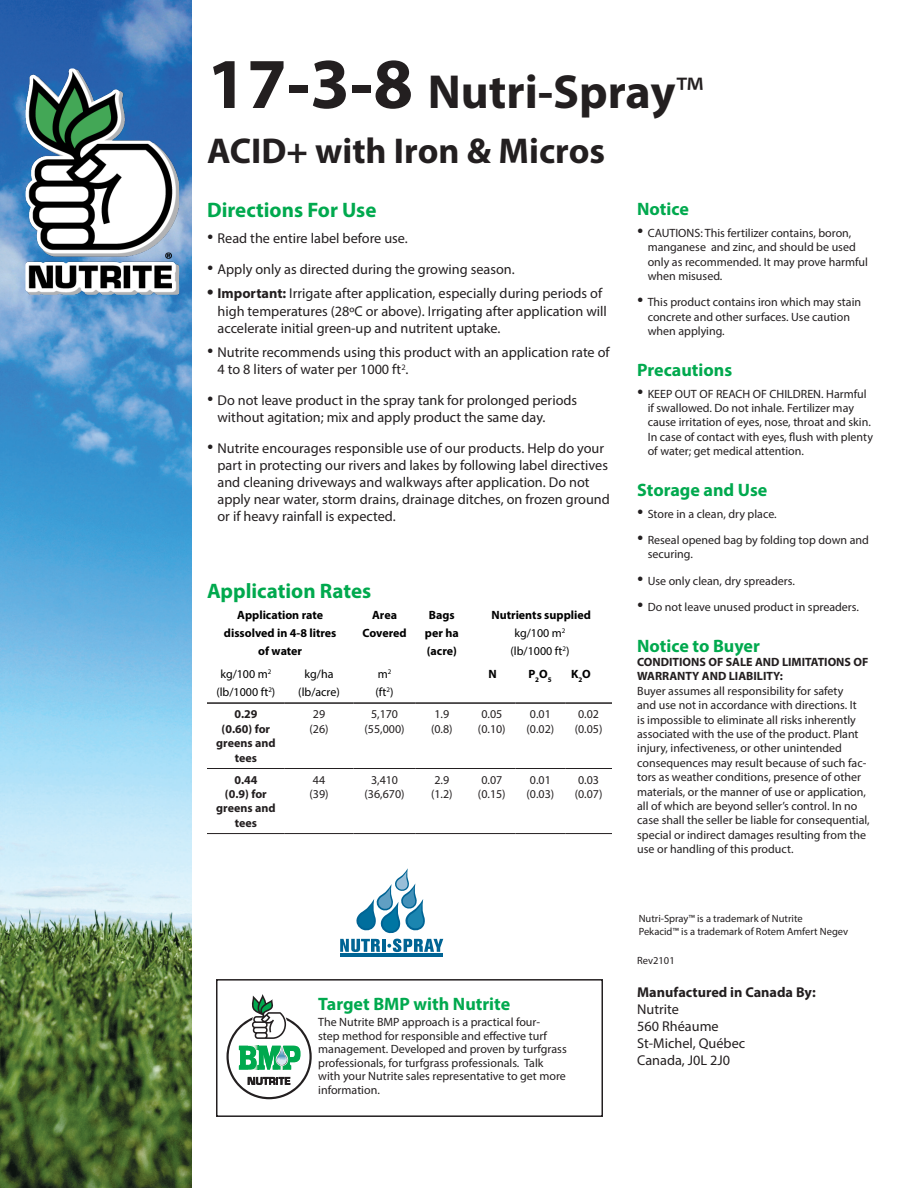
<style>
.page{position:relative;width:918px;height:1188px;background:#fff}
.page>*{position:absolute;margin:0;border:0;box-sizing:border-box;transform-origin:0 0}
.t1{font:700 48px "Myriad Pro";color:#231f20}
.t2{font:700 36px "Myriad Pro";color:#231f20}
.t3{font:700 21px "Myriad Pro";color:#00a94e}
.t4{font:700 18px "Myriad Pro";color:#00a94e}
.t5{font:14.25px/17.1px "Myriad Pro";color:#231f20}
.t6{font:700 14.25px "Myriad Pro";color:#231f20}
.t7{font:12px/14.4px "Myriad Pro";color:#231f20}
.t8{font:700 12px/14.4px "Myriad Pro";color:#231f20;text-align:center}
.t9{font:700 12px/18px "Myriad Pro";color:#000;text-align:center}
.t10{font:12px "Myriad Pro";color:#000}
.t11{font:10.5px "Myriad Pro";color:#231f20}
.s1{font-size:72px}
.s2{font-weight:400;font-size:45px}
.s3{font-family:"Calisto";font-size:18px}
.s4{font-family:"Calis MT Bol";font-size:18px}
.s5{font-weight:700}
</style>
<div class="page">
<img style="left:0;top:0;width:191px;height:1188px">
<img style="left:25px;top:68px;width:154px;height:227px">
<hr style="left:207px;top:702px;width:78px;height:2px;background:#231f20">
<hr style="left:285px;top:702px;width:68px;height:2px;background:#231f20">
<hr style="left:353px;top:702px;width:63px;height:2px;background:#231f20">
<hr style="left:416px;top:702px;width:52px;height:2px;background:#231f20">
<hr style="left:468px;top:702px;width:48px;height:2px;background:#231f20">
<hr style="left:516px;top:702px;width:49px;height:2px;background:#231f20">
<hr style="left:565px;top:702px;width:47px;height:2px;background:#231f20">
<hr style="left:207px;top:768px;width:78px;height:1px;background:#231f20">
<hr style="left:285px;top:768px;width:68px;height:1px;background:#231f20">
<hr style="left:353px;top:768px;width:63px;height:1px;background:#231f20">
<hr style="left:416px;top:768px;width:52px;height:1px;background:#231f20">
<hr style="left:468px;top:768px;width:48px;height:1px;background:#231f20">
<hr style="left:516px;top:768px;width:49px;height:1px;background:#231f20">
<hr style="left:565px;top:768px;width:47px;height:1px;background:#231f20">
<hr style="left:207px;top:833px;width:78px;height:1px;background:#231f20">
<hr style="left:285px;top:833px;width:68px;height:1px;background:#231f20">
<hr style="left:353px;top:833px;width:63px;height:1px;background:#231f20">
<hr style="left:416px;top:833px;width:52px;height:1px;background:#231f20">
<hr style="left:468px;top:833px;width:48px;height:1px;background:#231f20">
<hr style="left:516px;top:833px;width:49px;height:1px;background:#231f20">
<hr style="left:565px;top:833px;width:47px;height:1px;background:#231f20">
<svg style="left:227px;top:994px;width:85px;height:105px"></svg>
<div style="left:216px;top:979px;width:387px;height:138px;border:2px solid #231f20"></div>
<svg style="left:340px;top:868px;width:103px;height:84px"></svg>
<hr style="left:340px;top:953px;width:103px;height:4px;background:#006494">
<p class="t1" style="left:207px;top:61px;width:498px"><span class="s1">17-3-8</span> Nutri-Spray<span class="s2">™</span></p>
<p class="t2" style="left:207px;top:128px;width:400px">ACID+ with Iron &amp; Micros</p>
<p class="t3" style="left:207px;top:196px;width:171px">Directions For Use</p>
<p class="t5" style="left:207px;top:230px;width:202px"><span class="s3">•</span> Read the entire label before use.</p>
<p class="t5" style="left:207px;top:260px;width:309px"><span class="s3">•</span> Apply only as directed during the growing season.</p>
<p class="t5" style="left:218px;top:285px;width:391px;text-indent:-10px"><span class="s4">•</span> <span class="s5">Important:</span> Irrigate after application, especially during periods of high temperatures (28ºC or above). Irrigating after application will accelerate initial green-up and nutritent uptake.</p>
<p class="t5" style="left:218px;top:344px;width:394px;text-indent:-10px"><span class="s3">•</span> Nutrite recommends using this product with an application rate of<br>4 to 8 liters of water per 1000 ft<sup>2</sup>.</p>
<p class="t5" style="left:218px;top:391px;width:361px;text-indent:-10px"><span class="s3">•</span> Do not leave product in the spray tank for prolonged periods without agitation; mix and apply product the same day.</p>
<p class="t5" style="left:218px;top:439px;width:394px;text-indent:-10px"><span class="s3">•</span> Nutrite encourages responsible use of our products. Help do your part in protecting our rivers and lakes by following label directives and cleaning driveways and walkways after application. Do not apply near water, storm drains, drainage ditches, on frozen ground or if heavy rainfall is expected.</p>
<p class="t3" style="left:207px;top:577px;width:166px">Application Rates</p>
<p class="t9" style="left:237px;top:605px;width:87px">Application rate</p>
<p class="t9" style="left:224px;top:623px;width:114px">dissolved in 4-8 litres</p>
<p class="t9" style="left:258px;top:641px;width:45px">of water</p>
<p class="t9" style="left:372px;top:605px;width:26px">Area</p>
<p class="t9" style="left:362px;top:623px;width:46px">Covered</p>
<p class="t9" style="left:425px;top:605px;width:35px">Bags per ha (acre)</p>
<p class="t9" style="left:491px;top:605px;width:101px">Nutrients supplied</p>
<p class="t10" style="left:514px;top:625px;width:53px">kg/100 m<sup>2</sup></p>
<p class="t10" style="left:511px;top:643px;width:60px">(lb/1000 ft<sup>2</sup>)</p>
<p class="t10" style="left:220px;top:666px;width:53px">kg/100 m<sup>2</sup></p>
<p class="t10" style="left:216px;top:684px;width:60px">(lb/1000 ft<sup>2</sup>)</p>
<p class="t10" style="left:305px;top:666px;width:30px">kg/ha</p>
<p class="t10" style="left:298px;top:684px;width:43px">(lb/acre)</p>
<p class="t10" style="left:378px;top:666px;width:15px">m<sup>2</sup></p>
<p class="t10" style="left:376px;top:684px;width:20px">(ft<sup>2</sup>)</p>
<p class="t9" style="left:489px;top:664px;width:10px">N</p>
<p class="t9" style="left:528px;top:664px;width:25px">P<sub>2</sub>O<sub>5</sub></p>
<p class="t9" style="left:571px;top:664px;width:21px">K<sub>2</sub>O</p>
<p class="t8" style="left:216px;top:707px;width:61px">0.29<br>(0.60) for greens and tees</p>
<p class="t7" style="left:313px;top:707px;width:14px">29</p>
<p class="t7" style="left:310px;top:721px;width:21px">(26)</p>
<p class="t7" style="left:371px;top:707px;width:29px">5,170</p>
<p class="t7" style="left:365px;top:721px;width:42px">(55,000)</p>
<p class="t7" style="left:435px;top:707px;width:16px">1.9</p>
<p class="t7" style="left:431px;top:721px;width:23px">(0.8)</p>
<p class="t7" style="left:481px;top:707px;width:22px">0.05</p>
<p class="t7" style="left:478px;top:721px;width:29px">(0.10)</p>
<p class="t7" style="left:530px;top:707px;width:22px">0.01</p>
<p class="t7" style="left:527px;top:721px;width:29px">(0.02)</p>
<p class="t7" style="left:578px;top:707px;width:22px">0.02</p>
<p class="t7" style="left:575px;top:721px;width:29px">(0.05)</p>
<p class="t8" style="left:234px;top:772px;width:25px">0.44</p>
<p class="t8" style="left:216px;top:786px;width:61px">(0.9) for greens and tees</p>
<p class="t7" style="left:313px;top:772px;width:14px">44</p>
<p class="t7" style="left:310px;top:786px;width:21px">(39)</p>
<p class="t7" style="left:371px;top:772px;width:29px">3,410</p>
<p class="t7" style="left:365px;top:786px;width:42px">(36,670)</p>
<p class="t7" style="left:435px;top:772px;width:16px">2.9</p>
<p class="t7" style="left:431px;top:786px;width:23px">(1.2)</p>
<p class="t7" style="left:481px;top:772px;width:22px">0.07</p>
<p class="t7" style="left:478px;top:786px;width:29px">(0.15)</p>
<p class="t7" style="left:530px;top:772px;width:22px">0.01</p>
<p class="t7" style="left:527px;top:786px;width:29px">(0.03)</p>
<p class="t7" style="left:578px;top:772px;width:22px">0.03</p>
<p class="t7" style="left:575px;top:786px;width:29px">(0.07)</p>
<p class="t4" style="left:318px;top:992px;width:194px">Target BMP with Nutrite</p>
<p class="t7" style="left:318px;top:1015px;width:250px;line-height:13.5px">The Nutrite BMP approach is a practical four-<br>step method for responsible and effective turf management. Developed and proven by turfgrass professionals, for turfgrass professionals. Talk with your Nutrite sales representative to get more information.</p>
<p class="t4" style="left:637px;top:197px;width:53px">Notice</p>
<p class="t7" style="left:648px;top:225px;width:222px;text-indent:-10px"><span class="s3">•</span> CAUTIONS: This fertilizer contains, boron, manganese and zinc, and should be used only as recommended. It may prove harmful when misused.</p>
<p class="t7" style="left:648px;top:295px;width:215px;text-indent:-10px"><span class="s3">•</span> This product contains iron which may stain concrete and other surfaces. Use caution when applying.</p>
<p class="t4" style="left:637px;top:358px;width:96px">Precautions</p>
<p class="t7" style="left:648px;top:386px;width:227px;text-indent:-10px"><span class="s3">•</span> KEEP OUT OF REACH OF CHILDREN. Harmful if swallowed. Do not inhale. Fertilizer may cause irritation of eyes, nose, throat and skin.<br>In case of contact with eyes, flush with plenty of water; get medical attention.</p>
<p class="t4" style="left:637px;top:478px;width:132px">Storage and Use</p>
<p class="t7" style="left:637px;top:506px;width:141px"><span class="s3">•</span> Store in a clean, dry place.</p>
<p class="t7" style="left:648px;top:533px;width:223px;text-indent:-10px"><span class="s3">•</span> Reseal opened bag by folding top down and securing.</p>
<p class="t7" style="left:637px;top:573px;width:159px"><span class="s3">•</span> Use only clean, dry spreaders.</p>
<p class="t7" style="left:637px;top:600px;width:223px"><span class="s3">•</span> Do not leave unused product in spreaders.</p>
<p class="t4" style="left:637px;top:634px;width:124px">Notice to Buyer</p>
<p class="t8" style="left:637px;top:654px;width:233px;text-align:left">CONDITIONS OF SALE AND LIMITATIONS OF<br>WARRANTY AND LIABILITY:</p>
<p class="t7" style="left:637px;top:683px;width:234px">Buyer assumes all responsibility for safety<br>and use not in accordance with directions. It<br>is impossible to eliminate all risks inherently associated with the use of the product. Plant injury, infectiveness, or other unintended consequences may result because of such fac&shy;tors as weather conditions, presence of other materials, or the manner of use or application, all of which are beyond seller’s control. In no case shall the seller be liable for consequential, special or indirect damages resulting from the use or handling of this product.</p>
<p class="t11" style="left:639px;top:912px;width:166px">Nutri-Spray™ is a trademark of Nutrite</p>
<p class="t11" style="left:639px;top:925px;width:211px">Pekacid™ is a trademark of Rotem Amfert Negev</p>
<p class="t11" style="left:637px;top:954px;width:39px">Rev2101</p>
<p class="t6" style="left:637px;top:983px;width:180px">Manufactured in Canada By:</p>
<p class="t5" style="left:637px;top:1000px;width:43px">Nutrite</p>
<p class="t5" style="left:637px;top:1017px;width:83px">560 Rhéaume</p>
<p class="t5" style="left:637px;top:1034px;width:110px">St-Michel, Québec</p>
<p class="t5" style="left:637px;top:1052px;width:94px">Canada, J0L 2J0</p>
</div>
